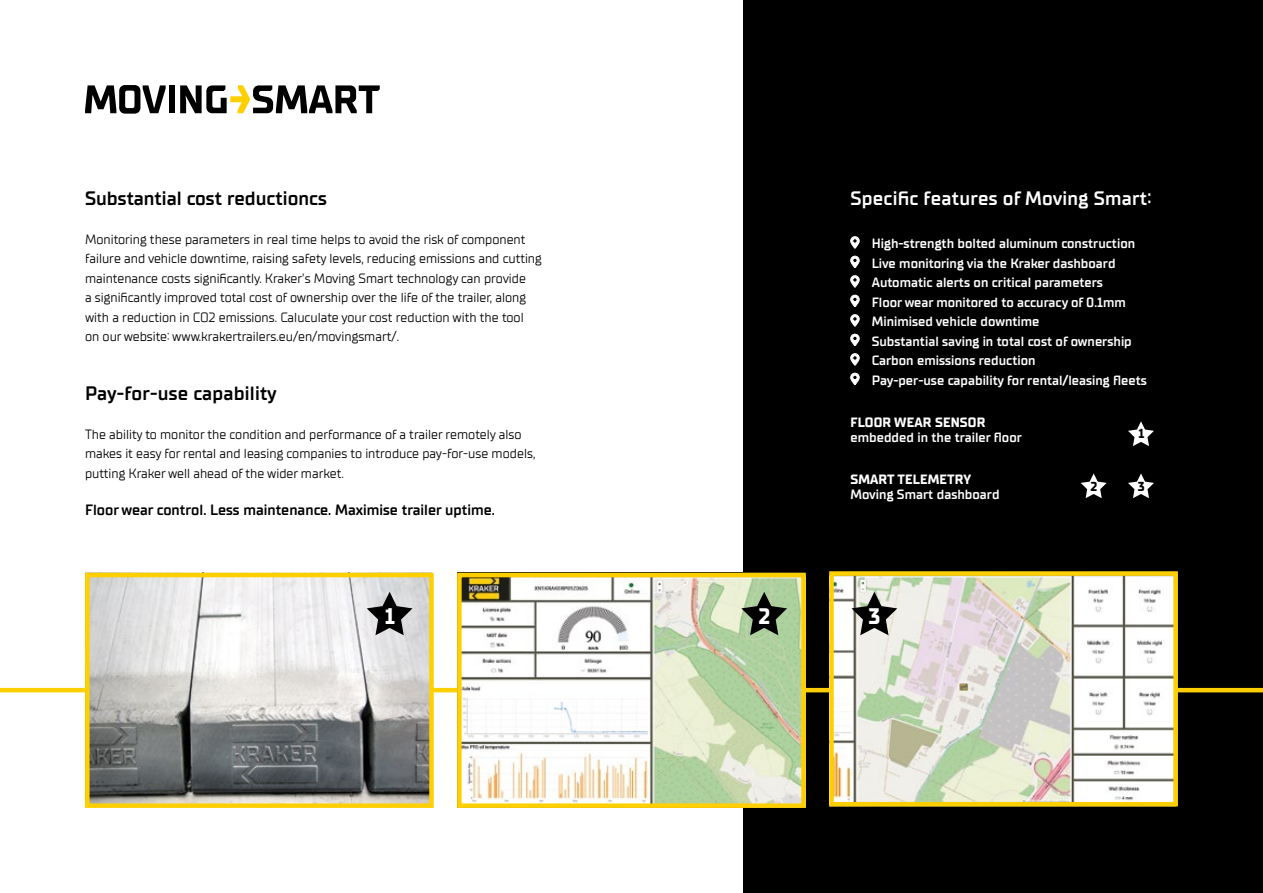
<style>
.page{position:relative;width:1263px;height:893px;background:#fff}
.page>*{position:absolute;margin:0;border:0;box-sizing:border-box;transform-origin:0 0}
.t1{font:700 22.5px "TT Supermolot Neue";color:#fff}
.t2{font:600 19.5px "TT Supermolot Neue";color:#000}
.t3{font:600 19.5px "TT Supermolot Neue";letter-spacing:.01em;color:#fff}
.t4{font:600 15px "TT Supermolot Neue";color:#000}
.t5{font:13.5px/19.5px "TT Supermolot Neue";color:#000}
.t6{font:600 13.5px/19.5px "TT Supermolot Neue";color:#fff}
.t7{font:700 13.5px "TT Supermolot Neue";letter-spacing:.01em;color:#fff}
.t8{font:700 13.05px "TT Supermolot Neue";color:#000}
</style>
<div class="page">
<div style="left:743px;top:0;width:520px;height:893px;background:#000"></div>
<hr style="left:0;top:688px;width:1263px;height:4px;background:#ffcf00">
<img style="left:90px;top:578px;width:339px;height:225px">
<div style="left:85px;top:573px;width:349px;height:235px;border:4px solid #ffcf00"></div>
<img style="left:462px;top:578px;width:339px;height:225px">
<div style="left:457px;top:573px;width:349px;height:235px;border:4px solid #ffcf00"></div>
<img style="left:834px;top:576px;width:339px;height:225px">
<div style="left:829px;top:571px;width:349px;height:235px;border:4px solid #ffcf00"></div>
<svg style="left:85px;top:85px;width:81px;height:29px"></svg>
<div style="left:169px;top:85px;width:6px;height:28px;background:#000"></div>
<svg style="left:180px;top:85px;width:200px;height:28px"></svg>
<svg style="left:850px;top:236px;width:9px;height:12px"></svg>
<svg style="left:850px;top:256px;width:9px;height:12px"></svg>
<svg style="left:850px;top:275px;width:9px;height:12px"></svg>
<svg style="left:850px;top:295px;width:9px;height:12px"></svg>
<svg style="left:850px;top:314px;width:9px;height:12px"></svg>
<svg style="left:850px;top:334px;width:9px;height:12px"></svg>
<svg style="left:850px;top:353px;width:9px;height:12px"></svg>
<svg style="left:850px;top:373px;width:9px;height:12px"></svg>
<svg style="left:1128px;top:421px;width:26px;height:25px"></svg>
<svg style="left:1128px;top:473px;width:26px;height:25px"></svg>
<svg style="left:1081px;top:473px;width:26px;height:25px"></svg>
<svg style="left:367px;top:592px;width:45px;height:43px;background:#7d7d7e"></svg>
<svg style="left:741px;top:592px;width:46px;height:43px"></svg>
<svg style="left:851px;top:592px;width:46px;height:43px"></svg>
<h2 class="t2" style="left:85px;top:187px;width:243px">Substantial cost reductioncs</h2>
<p class="t5" style="left:85px;top:230px;width:458px">Monitoring these parameters in real time helps to avoid the risk of component failure and vehicle downtime, raising safety levels, reducing emissions and cutting maintenance costs significantly. Kraker’s Moving Smart technology can provide<br>a significantly improved total cost of ownership over the life of the trailer, along with a reduction in CO2 emissions. Caluculate your cost reduction with the tool<br>on our website: www.krakertrailers.eu/en/movingsmart/.</p>
<h2 class="t2" style="left:85px;top:382px;width:193px">Pay-for-use capability</h2>
<p class="t5" style="left:85px;top:425px;width:452px">The ability to monitor the condition and performance of a trailer remotely also makes it easy for rental and leasing companies to introduce pay-for-use models, putting Kraker well ahead of the wider market.</p>
<p class="t4" style="left:85px;top:501px;width:411px">Floor wear control. Less maintenance. Maximise trailer uptime.</p>
<h2 class="t3" style="left:850px;top:187px;width:302px">Specific features of Moving Smart:</h2>
<p class="t6" style="left:872px;top:234px;width:277px">High-strength bolted aluminum construction Live monitoring via the Kraker dashboard Automatic alerts on critical parameters<br>Floor wear monitored to accuracy of 0.1mm Minimised vehicle downtime<br>Substantial saving in total cost of ownership Carbon emissions reduction<br>Pay-per-use capability for rental/leasing fleets</p>
<p class="t7" style="left:850px;top:414px;width:136px">FLOOR WEAR SENSOR</p>
<p class="t6" style="left:850px;top:428px;width:173px">embedded in the trailer floor</p>
<p class="t7" style="left:850px;top:471px;width:122px">SMART TELEMETRY</p>
<p class="t6" style="left:850px;top:485px;width:151px">Moving Smart dashboard</p>
<p class="t8" style="left:1138px;top:426px;width:7px">1</p>
<p class="t8" style="left:1090px;top:478px;width:8px">2</p>
<p class="t8" style="left:1138px;top:478px;width:8px">3</p>
<h1 class="t1" style="left:385px;top:603px;width:12px">1</h1>
<h1 class="t1" style="left:758px;top:603px;width:13px">2</h1>
<h1 class="t1" style="left:868px;top:603px;width:13px">3</h1>
</div>
